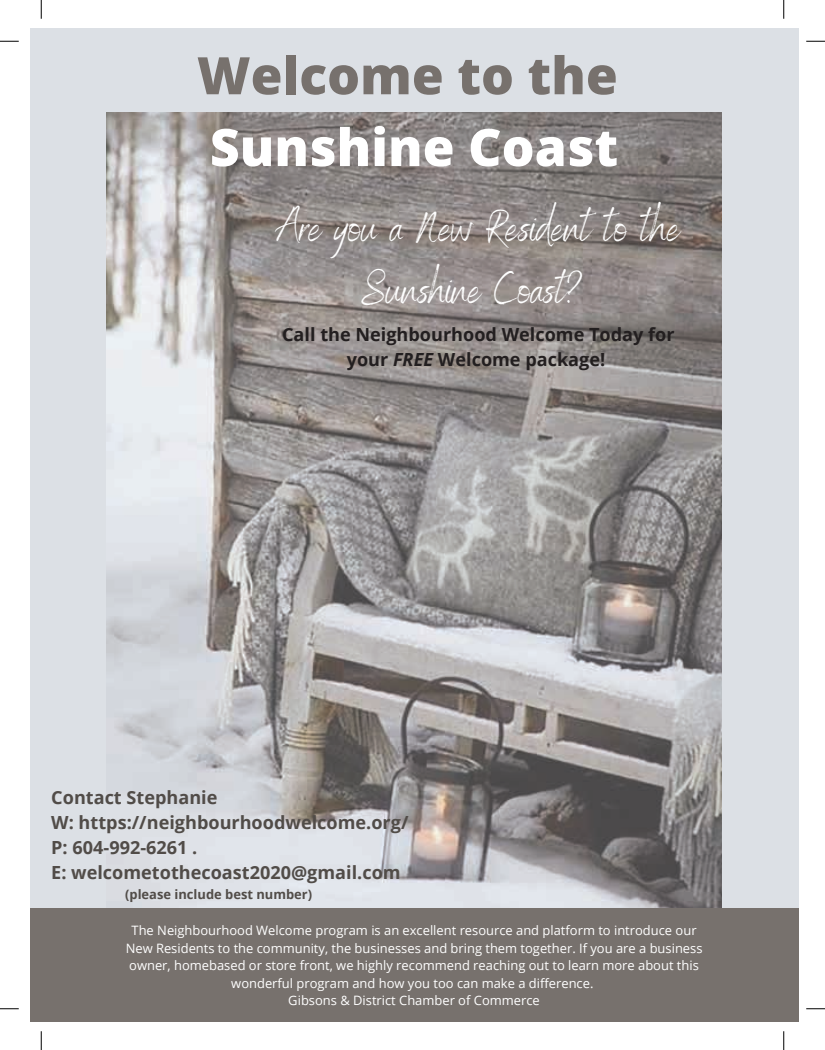
<style>
.page{position:relative;width:825px;height:1050px;background:#fff}
.page>*{position:absolute;margin:0;border:0;box-sizing:border-box;transform-origin:0 0}
.t1{font:800 51.75px "Open Sans";color:#fff}
.t2{font:800 51.75px "Open Sans";color:#77716d}
.t3{font:44.5px/61.9px "Benedict";color:#fff;text-align:center}
.t4{font:700 18.12px/25.2px "Open Sans";color:#514c48}
.t5{font:700 18.12px/25.2px "Open Sans";color:#231f20;text-align:center}
.t6{font:12.88px/17.5px "Open Sans";color:#fff;text-align:center}
.t7{font:700 12.88px "Open Sans";color:#514c48}
.s1{font-style:italic}
</style>
<div class="page">
<div style="left:30px;top:28px;width:768px;height:994px;background:#dce0e5"></div>
<img style="left:107px;top:112px;width:615px;height:797px">
<div style="left:30px;top:909px;width:768px;height:113px;background:#77716d"></div>
<svg style="left:0;top:40px;width:19px;height:2px"></svg>
<svg style="left:806px;top:40px;width:19px;height:2px"></svg>
<svg style="left:0;top:1008px;width:19px;height:2px"></svg>
<svg style="left:806px;top:1008px;width:19px;height:2px"></svg>
<svg style="left:40px;top:0;width:2px;height:19px"></svg>
<svg style="left:40px;top:1031px;width:2px;height:19px"></svg>
<svg style="left:783px;top:0;width:2px;height:19px"></svg>
<svg style="left:783px;top:1031px;width:2px;height:19px"></svg>
<h1 class="t2" style="left:197px;top:36px;width:422px">Welcome to the</h1>
<h1 class="t1" style="left:210px;top:108px;width:410px">Sunshine Coast</h1>
<h2 class="t3" style="left:277px;top:198px;width:405px">Are you a New Resident to the<br>Sunshine Coast?</h2>
<h3 class="t5" style="left:282px;top:321px;width:394px">Call the Neighbourhood Welcome Today for your <span class="s1">FREE</span> Welcome package!</h3>
<h3 class="t4" style="left:51px;top:784px;width:359px">Contact Stephanie<br>W: https://neighbourhoodwelcome.org/<br>P: 604-992-6261 .<br>E: welcometothecoast2020@gmail.com</h3>
<p class="t7" style="left:125px;top:885px;width:189px">(please include best number)</p>
<p class="t6" style="left:126px;top:922px;width:578px">The Neighbourhood Welcome program is an excellent resource and platform to introduce our New Residents to the community, the businesses and bring them together. If you are a business owner, homebased or store front, we highly recommend reaching out to learn more about this wonderful program and how you too can make a difference.<br>Gibsons &amp; District Chamber of Commerce</p>
</div>
